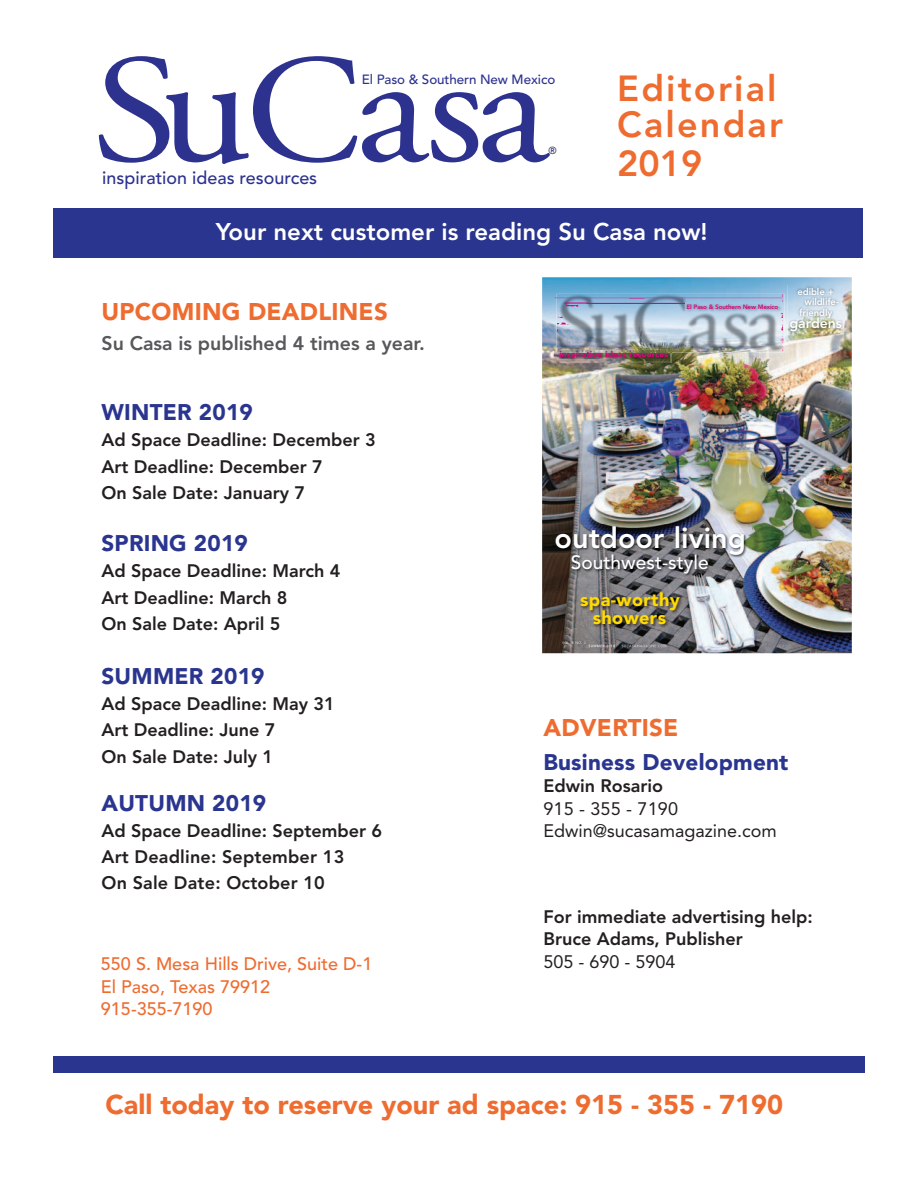
<style>
.page{position:relative;width:918px;height:1188px;background:#fff}
.page>*{position:absolute;margin:0;border:0;box-sizing:border-box;transform-origin:0 0}
.t1{font:800 36px/37.5px "Avenir";letter-spacing:.06em;color:#ef6c30}
.t2{font:800 28.8px "Avenir";color:#fff}
.t3{font:900 27px "Avenir";color:#ef6c30}
.t4{font:800 24px "Avenir";color:#fff}
.t5{font:900 24px "Avenir";letter-spacing:.01em;color:#ef6c30}
.t6{font:900 22.5px "Avenir";letter-spacing:.01em;color:#2a358f}
.t7{font:800 19.5px "Avenir";color:#57585a}
.t8{font:500 19.2px "Avenir";color:#fff}
.t9{font:900 18.15px/17.9px "Avenir";letter-spacing:.02em;color:#ffdc01;text-align:center}
.t10{font:800 18px/26.2px "Avenir";color:#231f20}
.t11{font:500 18px/22.5px "Avenir";color:#ef6c30}
.t12{font:18px/22.5px "Avenir";color:#231f20}
.t13{font:500 17.85px "Avenir";color:#2d328f}
.t14{font:800 14.1px "Avenir";letter-spacing:-.01em;color:#fff}
.t15{font:500 13.35px "Avenir";letter-spacing:-.005em;color:#2d328f}
.t16{font:500 10.2px "Avenir";color:#303265}
.t17{font:800 9.45px "Avenir";letter-spacing:-.01em;color:#fff}
.t18{font:800 8.1px "Avenir";letter-spacing:.03em;color:#dc0175}
.t19{font:800 6.3px "Avenir";letter-spacing:-.02em;color:#dc0175}
</style>
<div class="page">
<div style="left:53px;top:208px;width:810px;height:49px;background:#2a358f"></div>
<svg style="left:99px;top:56px;width:451px;height:108px"></svg>
<div style="left:53px;top:1056px;width:812px;height:16px;background:#2a358f"></div>
<img style="left:542px;top:277px;width:310px;height:376px">
<img style="left:788px;top:285px;width:56px;height:49px">
<img style="left:580px;top:592px;width:104px;height:36px">
<img style="left:555px;top:294px;width:227px;height:58px">
<img style="left:686px;top:303px;width:96px;height:10px">
<img style="left:562px;top:641px;width:23px;height:3px">
<img style="left:589px;top:645px;width:26px;height:2px">
<img style="left:622px;top:645px;width:44px;height:2px">
<img style="left:554px;top:525px;width:193px;height:52px">
<img style="left:559px;top:353px;width:113px;height:10px">
<svg style="left:557px;top:352px;width:2px;height:10px"></svg>
<img style="left:557px;top:348px;width:114px;height:4px">
<img style="left:559px;top:350px;width:112px;height:12px">
<img style="left:560px;top:351px;width:108px;height:8px">
<p class="t13" style="left:102px;top:167px;width:216px">inspiration ideas resources</p>
<p class="t15" style="left:362px;top:72px;width:195px">El Paso &amp; Southern New Mexico</p>
<p class="t16" style="left:549px;top:145px;width:10px">®</p>
<h1 class="t1" style="left:617px;top:70px;width:167px">Editorial<br>Calendar<br>2019</h1>
<h3 class="t4" style="left:216px;top:218px;width:493px">Your next customer is reading Su Casa now!</h3>
<h3 class="t5" style="left:102px;top:297px;width:288px">UPCOMING DEADLINES</h3>
<p class="t7" style="left:102px;top:332px;width:325px">Su Casa is published 4 times a year.</p>
<p class="t18" style="left:560px;top:349px;width:110px">inspiration ideas resources</p>
<p class="t19" style="left:687px;top:303px;width:93px">El Paso &amp; Southern New Mexico</p>
<p class="t17" style="left:797px;top:286px;width:38px">edible +</p>
<p class="t17" style="left:805px;top:296px;width:36px">wildlife-</p>
<p class="t17" style="left:799px;top:307px;width:35px">friendly</p>
<p class="t14" style="left:790px;top:315px;width:54px">gardens</p>
<p class="t6" style="left:102px;top:399px;width:153px">WINTER 2019</p>
<p class="t10" style="left:102px;top:427px;width:276px">Ad Space Deadline: December 3<br>Art Deadline: December 7<br>On Sale Date: January 7</p>
<p class="t6" style="left:102px;top:530px;width:148px">SPRING 2019</p>
<p class="t10" style="left:102px;top:558px;width:241px">Ad Space Deadline: March 4<br>Art Deadline: March 8<br>On Sale Date: April 5</p>
<p class="t6" style="left:102px;top:662px;width:165px">SUMMER 2019</p>
<p class="t10" style="left:102px;top:691px;width:235px">Ad Space Deadline: May 31<br>Art Deadline: June 7<br>On Sale Date: July 1</p>
<p class="t6" style="left:102px;top:789px;width:166px">AUTUMN 2019</p>
<p class="t10" style="left:102px;top:817px;width:282px">Ad Space Deadline: September 6<br>Art Deadline: September 13<br>On Sale Date: October 10</p>
<h2 class="t2" style="left:555px;top:521px;width:193px">outdoor living</h2>
<p class="t8" style="left:571px;top:551px;width:140px">Southwest-style</p>
<p class="t9" style="left:580px;top:591px;width:101px">spa-worthy showers</p>
<h3 class="t5" style="left:543px;top:713px;width:136px">ADVERTISE</h3>
<p class="t6" style="left:543px;top:748px;width:247px">Business Development</p>
<p class="t10" style="left:543px;top:773px;width:121px">Edwin Rosario</p>
<p class="t12" style="left:543px;top:797px;width:235px">915 - 355 - 7190<br>Edwin@sucasamagazine.com</p>
<p class="t10" style="left:543px;top:905px;width:271px;line-height:22.5px">For immediate advertising help:<br>Bruce Adams, Publisher</p>
<p class="t11" style="left:101px;top:953px;width:273px">550 S. Mesa Hills Drive, Suite D-1</p>
<p class="t12" style="left:543px;top:950px;width:134px">505 - 690 - 5904</p>
<p class="t11" style="left:101px;top:976px;width:171px">El Paso, Texas 79912<br>915-355-7190</p>
<h3 class="t3" style="left:105px;top:1088px;width:679px">Call today to reserve your ad space: 915 - 355 - 7190</h3>
</div>
